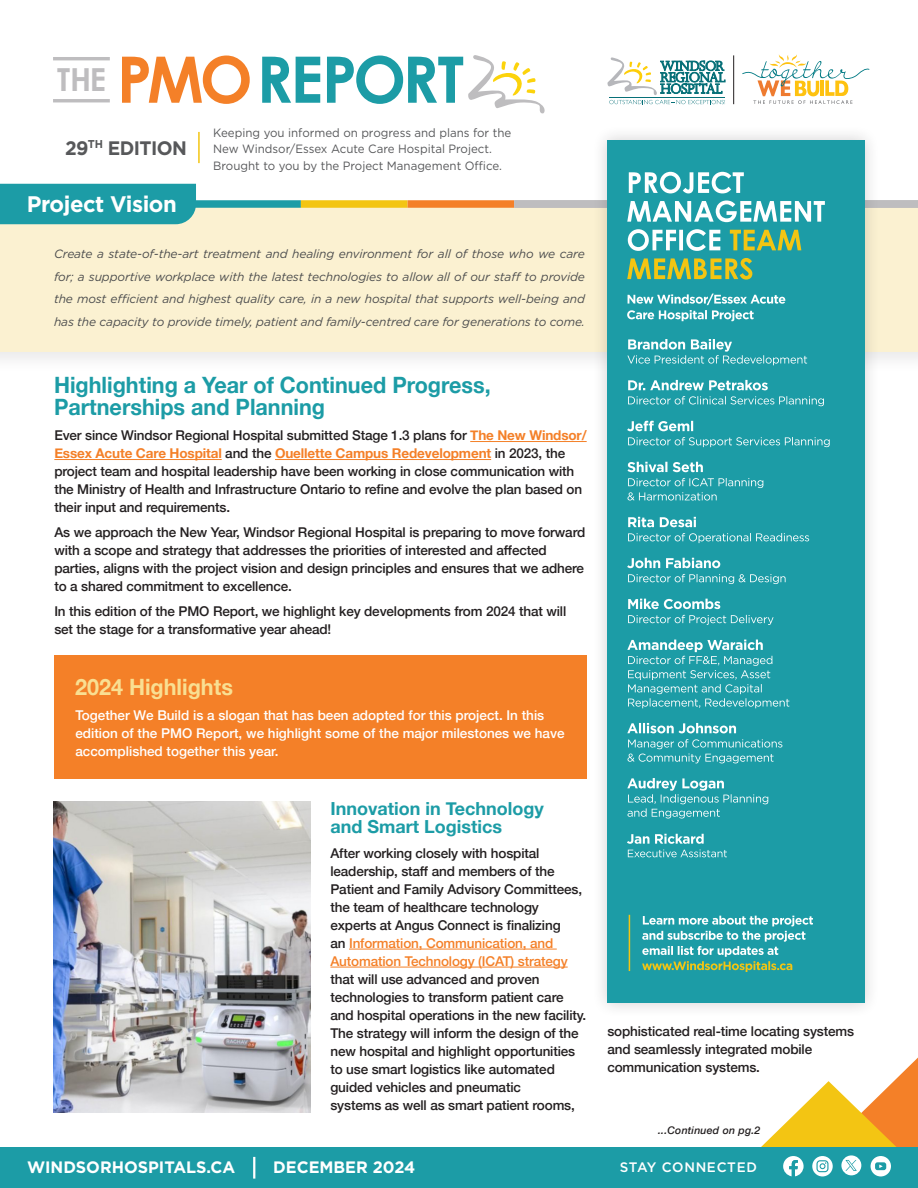
<style>
.page{position:relative;width:918px;height:1188px;background:#fff}
.page>*{position:absolute;margin:0;border:0;box-sizing:border-box;transform-origin:0 0}
.t1{font:700 64.2px "Century Gothic";letter-spacing:-.06em;color:#1c9ca6}
.t2{font:700 31.8px "Century Gothic";color:#bebdbf}
.t3{font:700 22.5px/22.5px "Helvetica Neue";color:#1c9ca6;scale:.96 1}
.t4{font:700 22.5px "Helvetica Neue";color:#f9df92;scale:.96 1}
.t5{font:700 22.5px "Gotham";letter-spacing:-.02em;color:#fff}
.t6{font:700 19.5px "Gotham";letter-spacing:-.03em;color:#57585a;scale:.96 1}
.t7{font:700 18px/18px "Helvetica Neue";color:#1c9ca6}
.t8{font:700 16.5px "Gotham";color:#fff}
.t9{font:500 13.8px "Gotham";letter-spacing:.05em;color:#fff}
.t10{font:500 13.5px/18px "Helvetica Neue";letter-spacing:-.01em;color:#231f20}
.t11{font:500 13.5px/18px "Helvetica Neue";color:#fff}
.t12{font:italic 12px/22.5px "Gotham";letter-spacing:-.01em;color:#4b4c4d;text-align:justify}
.t13{font:12px/16.5px "Gotham";color:#57585a;scale:.96 1}
.t14{font:italic 500 10.5px "Helvetica Neue";letter-spacing:.02em;color:#231f20}
.s1{color:#f48028}
.s2{font-weight:700;color:#f48028}
</style>
<div class="page">
<div style="left:0;top:1148px;width:918px;height:40px;background:#1c9ca6"></div>
<hr style="left:253px;top:1157px;width:2px;height:22px;background:#fff">
<svg style="left:758px;top:1057px;width:160px;height:119px"></svg>
<div style="left:55px;top:655px;width:532px;height:124px;background:#f48028"></div>
<hr style="left:470px;top:441px;width:117px;height:1px;background:#f48028">
<hr style="left:54px;top:459px;width:168px;height:1px;background:#f48028">
<hr style="left:275px;top:459px;width:216px;height:1px;background:#f48028">
<hr style="left:349px;top:949px;width:208px;height:1px;background:#f48028">
<hr style="left:330px;top:967px;width:238px;height:1px;background:#f48028">
<div style="left:0;top:198px;width:918px;height:176px;background:#f8f7f8"></div>
<div style="left:0;top:207px;width:918px;height:145px;background:#fbf1d1"></div>
<div style="left:0;top:0;width:918px;height:200px;background:#fff"></div>
<hr style="left:733px;top:55px;width:1px;height:49px;background:#231f20">
<svg style="left:742px;top:54px;width:127px;height:50px"></svg>
<svg style="left:607px;top:57px;width:119px;height:48px"></svg>
<div style="left:0;top:184px;width:196px;height:40px;background:#1c9ca6"></div>
<div style="left:194px;top:200px;width:107px;height:8px;background:#1c9ca6"></div>
<div style="left:301px;top:200px;width:107px;height:8px;background:#f3c513"></div>
<div style="left:408px;top:200px;width:106px;height:8px;background:#f48028"></div>
<svg style="left:468px;top:55px;width:77px;height:59px"></svg>
<hr style="left:53px;top:57px;width:57px;height:3px;background:#bebdbf">
<hr style="left:53px;top:99px;width:57px;height:3px;background:#bebdbf">
<div style="left:514px;top:200px;width:404px;height:8px;background:#bebdbf"></div>
<hr style="left:198px;top:132px;width:2px;height:31px;background:#f3c513">
<div style="left:592px;top:125px;width:288px;height:893px;background:#231f20;opacity:.2"></div>
<div style="left:608px;top:140px;width:257px;height:863px;background:#1c9ca6"></div>
<svg style="left:627px;top:258px;width:125px;height:22px"></svg>
<svg style="left:730px;top:230px;width:71px;height:20px"></svg>
<svg style="left:628px;top:229px;width:92px;height:22px"></svg>
<svg style="left:627px;top:201px;width:198px;height:21px"></svg>
<svg style="left:629px;top:172px;width:115px;height:21px"></svg>
<svg style="left:627px;top:294px;width:158px;height:27px"></svg>
<hr style="left:629px;top:915px;width:1px;height:56px;background:#f3c513">
<svg style="left:642px;top:916px;width:171px;height:56px"></svg>
<svg style="left:627px;top:778px;width:141px;height:41px"></svg>
<svg style="left:627px;top:739px;width:155px;height:24px"></svg>
<svg style="left:627px;top:723px;width:109px;height:10px"></svg>
<svg style="left:627px;top:640px;width:162px;height:68px"></svg>
<svg style="left:628px;top:615px;width:146px;height:10px"></svg>
<svg style="left:628px;top:599px;width:92px;height:10px"></svg>
<svg style="left:628px;top:574px;width:158px;height:10px"></svg>
<svg style="left:627px;top:558px;width:93px;height:10px"></svg>
<svg style="left:628px;top:533px;width:181px;height:10px"></svg>
<svg style="left:628px;top:517px;width:68px;height:10px"></svg>
<svg style="left:627px;top:478px;width:136px;height:23px"></svg>
<svg style="left:627px;top:462px;width:76px;height:10px"></svg>
<svg style="left:628px;top:437px;width:202px;height:10px"></svg>
<svg style="left:627px;top:421px;width:66px;height:10px"></svg>
<svg style="left:628px;top:396px;width:196px;height:10px"></svg>
<svg style="left:628px;top:380px;width:140px;height:10px"></svg>
<svg style="left:627px;top:339px;width:180px;height:26px"></svg>
<img style="left:54px;top:801px;width:256px;height:311px">
<svg style="left:627px;top:834px;width:100px;height:23px"></svg>
<p class="t1" style="left:117px;top:39px;width:349px"><span class="s1">PMO</span> REPORT</p>
<p class="t13" style="left:213px;top:124px;width:312px">Keeping you informed on progress and plans for the<br>New Windsor/Essex Acute Care Hospital Project.</p>
<p class="t13" style="left:213px;top:157px;width:302px">Brought to you by the Project Management Office.</p>
<p class="t2" style="left:57px;top:59px;width:50px">THE</p>
<p class="t6" style="left:65px;top:135px;width:129px">29<sup>TH</sup> EDITION</p>
<p class="t5" style="left:27px;top:189px;width:151px">Project Vision</p>
<p class="t12" style="left:54px;top:243px;width:533px">Create a state-of-the-art treatment and healing environment for all of those who we care for; a supportive workplace with the latest technologies to allow all of our staff to provide the most efficient and highest quality care, in a new hospital that supports well-being and has the capacity to provide timely, patient and family-centred care for generations to come.</p>
<p class="t3" style="left:54px;top:374px;width:456px">Highlighting a Year of Continued Progress,<br>Partnerships and Planning</p>
<p class="t10" style="left:54px;top:425px;width:534px">Ever since Windsor Regional Hospital submitted Stage 1.3 plans for <span class="s2">The New Windsor/ Essex Acute Care Hospital</span> and the <span class="s2">Ouellette Campus Redevelopment</span> in 2023, the project team and hospital leadership have been working in close communication with the Ministry of Health and Infrastructure Ontario to refine and evolve the plan based on their input and requirements.</p>
<p class="t10" style="left:54px;top:522px;width:532px">As we approach the New Year, Windsor Regional Hospital is preparing to move forward with a scope and strategy that addresses the priorities of interested and affected parties, aligns with the project vision and design principles and ensures that we adhere to a shared commitment to excellence.</p>
<p class="t10" style="left:54px;top:601px;width:514px">In this edition of the PMO Report, we highlight key developments from 2024 that will set the stage for a transformative year ahead!</p>
<p class="t4" style="left:75px;top:670px;width:166px">2024 Highlights</p>
<p class="t11" style="left:75px;top:706px;width:491px">Together We Build is a slogan that has been adopted for this project. In this edition of the PMO Report, we highlight some of the major milestones we have accomplished together this year.</p>
<p class="t7" style="left:330px;top:800px;width:215px">Innovation in Technology and Smart Logistics</p>
<p class="t10" style="left:330px;top:843px;width:257px">After working closely with hospital leadership, staff and members of the Patient and Family Advisory Committees, the team of healthcare technology experts at Angus Connect is finalizing<br>an <span class="s1">Information, Communication, and Automation Technology (ICAT) strategy </span>that will use advanced and proven technologies to transform patient care and hospital operations in the new facility.<br>The strategy will inform the design of the new hospital and highlight opportunities to use smart logistics like automated guided vehicles and pneumatic<br>systems as well as smart patient rooms,</p>
<p class="t10" style="left:607px;top:1021px;width:248px">sophisticated real-time locating systems and seamlessly integrated mobile communication systems.</p>
<p class="t14" style="left:658px;top:1121px;width:104px">...Continued on pg.2</p>
<p class="t8" style="left:27px;top:1156px;width:210px">WINDSORHOSPITALS.CA</p>
<p class="t8" style="left:273px;top:1156px;width:144px">DECEMBER 2024</p>
<p class="t9" style="left:620px;top:1158px;width:139px">STAY CONNECTED</p>
</div>
